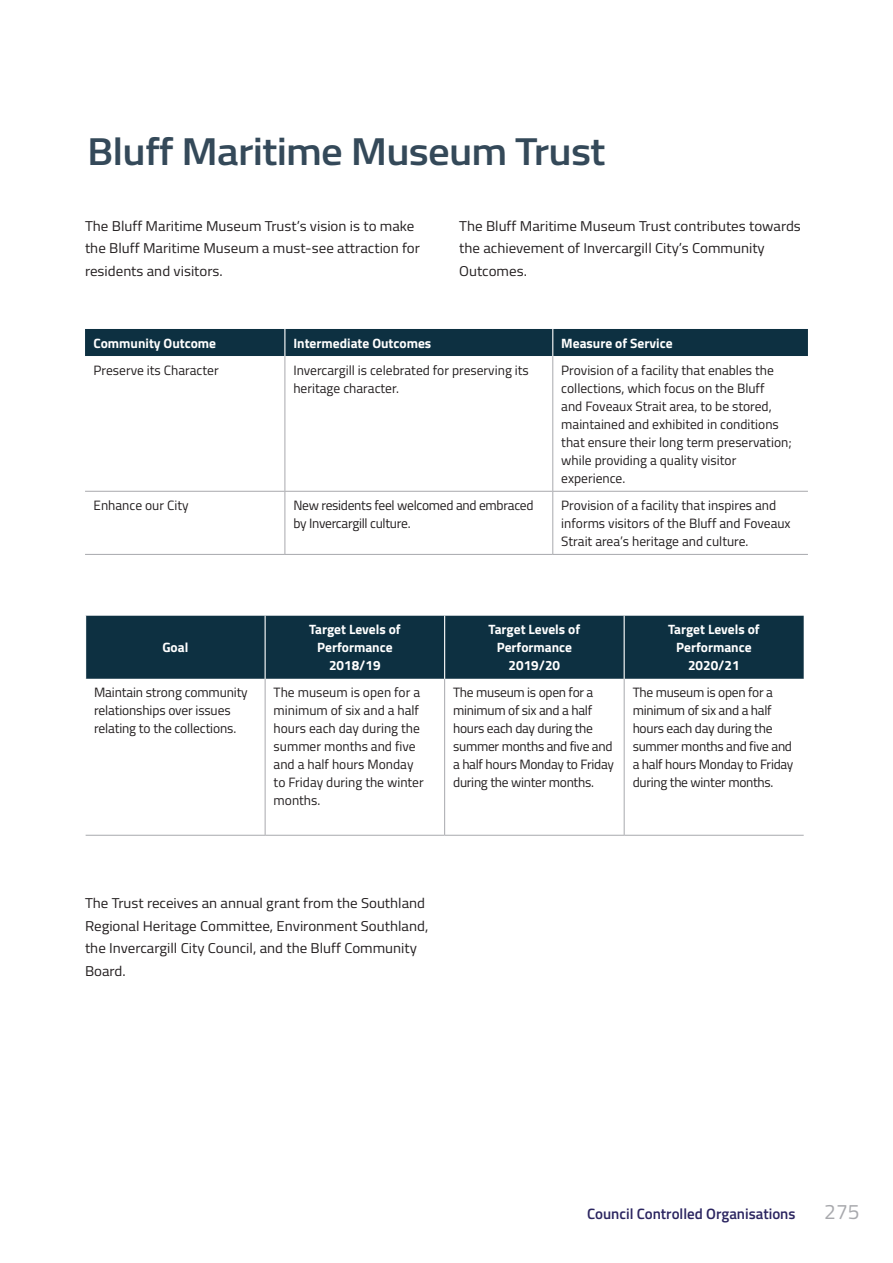
<style>
.page{position:relative;width:893px;height:1263px;background:#fff}
.page>*{position:absolute;margin:0;border:0;box-sizing:border-box;transform-origin:0 0}
.t1{font:600 39px "Titillium";letter-spacing:-.02em;color:#344959;scale:1.1 1}
.t2{font:21px "Titillium";color:#a8a9ad}
.t3{font:600 15px "Titillium";color:#2b2560}
.t4{font:14.25px/22.5px "Titillium";color:#231f20;scale:1.05 1}
.t5{font:13.5px/18px "Titillium";color:#231f20}
.t6{font:13.5px/18px "Titillium";letter-spacing:-.02em;color:#231f20}
.t7{font:700 13.5px/18px "Titillium";color:#fff;text-align:center}
</style>
<div class="page">
<svg style="left:85px;top:356px;width:723px;height:135px"></svg>
<hr style="left:285px;top:356px;width:1px;height:135px;background:#a8a9ad">
<hr style="left:552px;top:356px;width:1px;height:135px;background:#a8a9ad">
<hr style="left:85px;top:491px;width:200px;height:1px;background:#a8a9ad">
<hr style="left:285px;top:491px;width:268px;height:1px;background:#a8a9ad">
<hr style="left:553px;top:491px;width:255px;height:1px;background:#a8a9ad">
<hr style="left:85px;top:554px;width:200px;height:1px;background:#a8a9ad">
<hr style="left:285px;top:554px;width:268px;height:1px;background:#a8a9ad">
<hr style="left:553px;top:554px;width:255px;height:1px;background:#a8a9ad">
<hr style="left:285px;top:492px;width:1px;height:62px;background:#a8a9ad">
<hr style="left:552px;top:492px;width:1px;height:62px;background:#a8a9ad">
<div style="left:85px;top:329px;width:723px;height:27px;background:#0d3041"></div>
<div style="left:86px;top:616px;width:718px;height:63px;background:#0d3041"></div>
<svg style="left:86px;top:679px;width:718px;height:156px"></svg>
<hr style="left:265px;top:679px;width:1px;height:156px;background:#a8a9ad">
<hr style="left:444px;top:679px;width:1px;height:156px;background:#a8a9ad">
<hr style="left:624px;top:679px;width:1px;height:156px;background:#a8a9ad">
<hr style="left:86px;top:835px;width:179px;height:1px;background:#a8a9ad">
<hr style="left:265px;top:835px;width:180px;height:1px;background:#a8a9ad">
<hr style="left:445px;top:835px;width:179px;height:1px;background:#a8a9ad">
<hr style="left:624px;top:835px;width:180px;height:1px;background:#a8a9ad">
<hr style="left:265px;top:616px;width:1px;height:63px;background:#fff">
<hr style="left:444px;top:616px;width:1px;height:63px;background:#fff">
<hr style="left:624px;top:616px;width:1px;height:63px;background:#fff">
<h1 class="t1" style="left:87px;top:122px;width:473px">Bluff Maritime Museum Trust</h1>
<p class="t4" style="left:85px;top:214px;width:321px">The Bluff Maritime Museum Trust’s vision is to make the Bluff Maritime Museum a must-see attraction for residents and visitors.</p>
<p class="t4" style="left:459px;top:214px;width:327px">The Bluff Maritime Museum Trust contributes towards the achievement of Invercargill City’s Community<br>Outcomes.</p>
<p class="t7" style="left:94px;top:333px;width:124px">Community Outcome</p>
<p class="t7" style="left:293px;top:333px;width:139px">Intermediate Outcomes</p>
<p class="t7" style="left:561px;top:333px;width:113px">Measure of Service</p>
<p class="t5" style="left:94px;top:360px;width:127px">Preserve its Character</p>
<p class="t5" style="left:293px;top:360px;width:237px">Invercargill is celebrated for preserving its heritage character.</p>
<p class="t5" style="left:561px;top:360px;width:232px">Provision of a facility that enables the collections, which focus on the Bluff<br>and Foveaux Strait area, to be stored, maintained and exhibited in conditions that ensure their long term preservation; while providing a quality visitor experience.</p>
<p class="t5" style="left:94px;top:495px;width:97px">Enhance our City</p>
<p class="t6" style="left:293px;top:495px;width:242px">New residents feel welcomed and embraced by Invercargill culture.</p>
<p class="t5" style="left:561px;top:495px;width:231px">Provision of a facility that inspires and informs visitors of the Bluff and Foveaux<br>Strait area’s heritage and culture.</p>
<p class="t7" style="left:162px;top:638px;width:27px">Goal</p>
<p class="t7" style="left:309px;top:620px;width:93px">Target Levels of<br>Performance<br>2018/19</p>
<p class="t7" style="left:489px;top:620px;width:93px">Target Levels of<br>Performance<br>2019/20</p>
<p class="t7" style="left:668px;top:620px;width:93px">Target Levels of<br>Performance<br>2020/21</p>
<p class="t5" style="left:94px;top:683px;width:155px">Maintain strong community relationships over issues relating to the collections.</p>
<p class="t5" style="left:274px;top:683px;width:152px">The museum is open for a minimum of six and a half hours each day during the summer months and five and a half hours Monday to Friday during the winter months.</p>
<p class="t6" style="left:453px;top:683px;width:162px">The museum is open for a minimum of six and a half hours each day during the summer months and five and a half hours Monday to Friday during the winter months.</p>
<p class="t6" style="left:633px;top:683px;width:162px">The museum is open for a minimum of six and a half hours each day during the summer months and five and a half hours Monday to Friday during the winter months.</p>
<p class="t4" style="left:85px;top:891px;width:328px">The Trust receives an annual grant from the Southland Regional Heritage Committee, Environment Southland, the Invercargill City Council, and the Bluff Community Board.</p>
<p class="t3" style="left:587px;top:1202px;width:210px">Council Controlled Organisations</p>
<h2 class="t2" style="left:824px;top:1196px;width:37px">275</h2>
</div>
